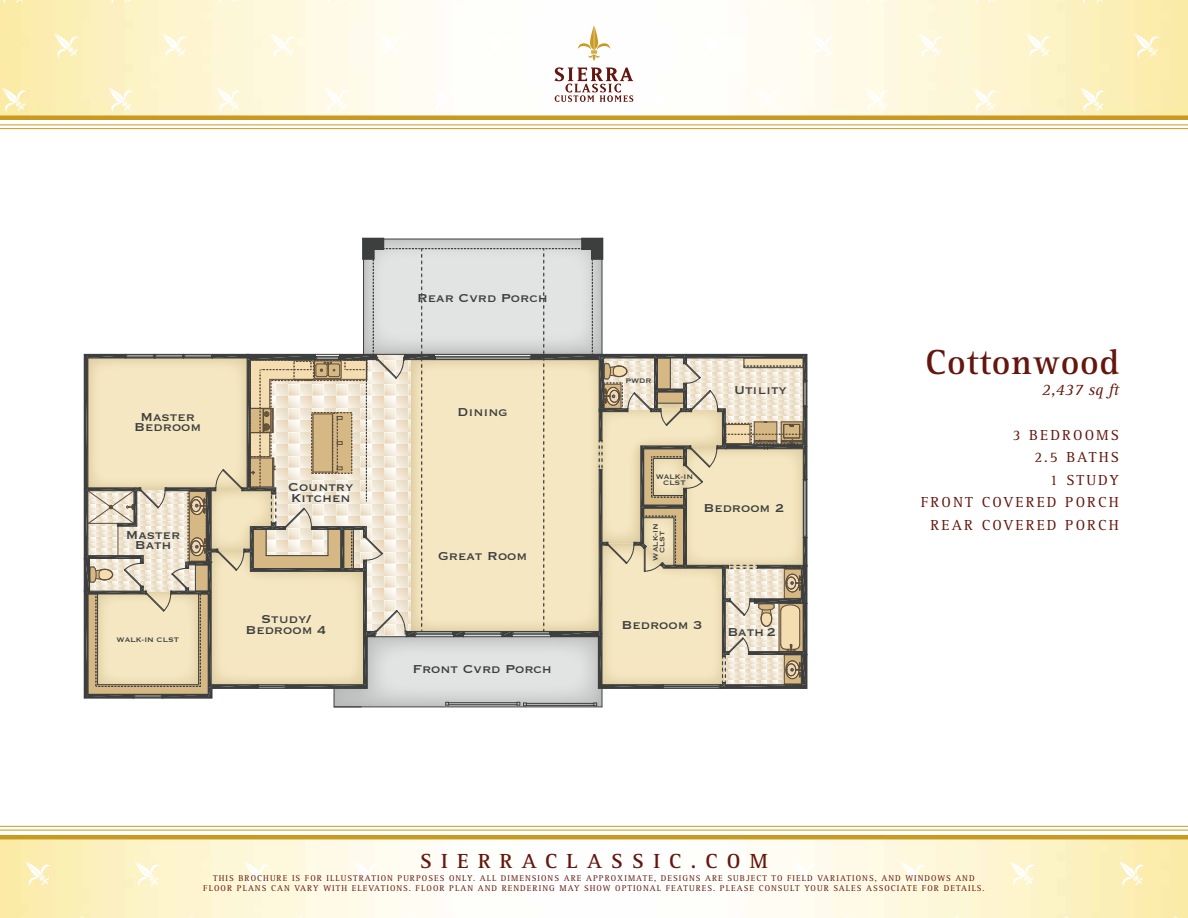
<style>
.page{position:relative;width:1188px;height:918px;background:#fff}
.page>*{position:absolute;margin:0;border:0;box-sizing:border-box;transform-origin:0 0}
.t1{font:700 36px "Rotis Serif";letter-spacing:.02em;color:#64170e}
.t2{font:700 21.15px "Rotis Serif";letter-spacing:.44em;color:#64170e}
.t3{font:italic 16.5px "Rotis Serif";color:#64170e}
.t4{font:15px/10.8px "Copperplate";color:#3d3f3f;text-align:center}
.t5{font:15px/22.5px "Rotis Serif";letter-spacing:.14em;color:#64170e;text-align:right}
.t6{font:8.7px/10.4px "Rotis Serif";letter-spacing:.12em;color:#64170e;text-align:center}
.t7{font:8.7px/6.4px "Copperplate";color:#3d3f3f;text-align:center}
.t8{font:8.55px/6.4px "Copperplate";color:#3d3f3f;text-align:center}
</style>
<div class="page">
<img style="left:0;top:0;width:1188px;height:116px">
<img style="left:0;top:839px;width:1188px;height:79px">
<svg style="left:1px;top:0;width:22px;height:4px"></svg>
<svg style="left:54px;top:33px;width:25px;height:25px"></svg>
<svg style="left:108px;top:87px;width:25px;height:25px"></svg>
<svg style="left:109px;top:0;width:22px;height:4px"></svg>
<svg style="left:162px;top:33px;width:25px;height:25px"></svg>
<svg style="left:216px;top:87px;width:25px;height:25px"></svg>
<svg style="left:217px;top:0;width:22px;height:4px"></svg>
<svg style="left:270px;top:33px;width:25px;height:25px"></svg>
<svg style="left:324px;top:87px;width:25px;height:25px"></svg>
<svg style="left:325px;top:0;width:22px;height:4px"></svg>
<svg style="left:378px;top:33px;width:25px;height:25px"></svg>
<svg style="left:432px;top:87px;width:25px;height:25px"></svg>
<svg style="left:433px;top:0;width:22px;height:4px"></svg>
<svg style="left:486px;top:33px;width:25px;height:25px"></svg>
<svg style="left:541px;top:0;width:22px;height:4px"></svg>
<svg style="left:648px;top:87px;width:25px;height:25px"></svg>
<svg style="left:649px;top:0;width:22px;height:4px"></svg>
<svg style="left:702px;top:33px;width:25px;height:25px"></svg>
<svg style="left:756px;top:87px;width:25px;height:25px"></svg>
<svg style="left:757px;top:0;width:22px;height:4px"></svg>
<svg style="left:810px;top:33px;width:25px;height:25px"></svg>
<svg style="left:864px;top:87px;width:25px;height:25px"></svg>
<svg style="left:865px;top:0;width:22px;height:4px"></svg>
<svg style="left:918px;top:33px;width:25px;height:25px"></svg>
<svg style="left:972px;top:87px;width:25px;height:25px"></svg>
<svg style="left:973px;top:0;width:22px;height:4px"></svg>
<svg style="left:1026px;top:33px;width:25px;height:25px"></svg>
<svg style="left:1080px;top:87px;width:25px;height:25px"></svg>
<svg style="left:1081px;top:0;width:22px;height:4px"></svg>
<svg style="left:1134px;top:33px;width:25px;height:25px"></svg>
<svg style="left:1187px;top:87px;width:1px;height:17px"></svg>
<hr style="left:0;top:124px;width:1188px;height:1px;background:#c99920">
<hr style="left:0;top:128px;width:1188px;height:1px;background:#c99920">
<hr style="left:0;top:116px;width:1188px;height:4px;background:#c99920">
<svg style="left:25px;top:861px;width:26px;height:26px"></svg>
<svg style="left:80px;top:916px;width:26px;height:2px"></svg>
<svg style="left:135px;top:861px;width:25px;height:26px"></svg>
<svg style="left:189px;top:916px;width:26px;height:2px"></svg>
<svg style="left:244px;top:861px;width:26px;height:26px"></svg>
<svg style="left:299px;top:916px;width:25px;height:2px"></svg>
<svg style="left:353px;top:861px;width:26px;height:26px"></svg>
<svg style="left:408px;top:916px;width:26px;height:2px"></svg>
<svg style="left:463px;top:861px;width:25px;height:26px"></svg>
<svg style="left:517px;top:916px;width:26px;height:2px"></svg>
<svg style="left:572px;top:861px;width:26px;height:26px"></svg>
<svg style="left:627px;top:916px;width:26px;height:2px"></svg>
<svg style="left:682px;top:861px;width:25px;height:26px"></svg>
<svg style="left:736px;top:916px;width:26px;height:2px"></svg>
<svg style="left:791px;top:861px;width:26px;height:26px"></svg>
<svg style="left:846px;top:916px;width:25px;height:2px"></svg>
<svg style="left:900px;top:861px;width:26px;height:26px"></svg>
<svg style="left:955px;top:916px;width:26px;height:2px"></svg>
<svg style="left:1010px;top:861px;width:25px;height:26px"></svg>
<svg style="left:1064px;top:916px;width:26px;height:2px"></svg>
<svg style="left:1119px;top:861px;width:26px;height:26px"></svg>
<svg style="left:1174px;top:916px;width:14px;height:2px"></svg>
<hr style="left:0;top:830px;width:1188px;height:1px;background:#c99920">
<hr style="left:0;top:826px;width:1188px;height:1px;background:#c99920">
<hr style="left:0;top:835px;width:1188px;height:4px;background:#c99920">
<svg style="left:2px;top:87px;width:25px;height:25px"></svg>
<svg style="left:578px;top:25px;width:41px;height:36px"></svg>
<svg style="left:540px;top:67px;width:93px;height:45px"></svg>
<svg style="left:84px;top:238px;width:724px;height:470px"></svg>
<div style="left:363px;top:238px;width:21px;height:11px;background:#3d3f3f"></div>
<div style="left:363px;top:248px;width:11px;height:11px;background:#3d3f3f"></div>
<div style="left:582px;top:238px;width:20px;height:11px;background:#3d3f3f"></div>
<div style="left:592px;top:248px;width:10px;height:11px;background:#3d3f3f"></div>
<h3 class="t4" style="left:134px;top:410px;width:69px">Master<br>Bedroom</h3>
<h3 class="t4" style="left:126px;top:528px;width:56px">Master<br>Bath</h3>
<p class="t8" style="left:117px;top:636px;width:64px">WALK-IN CLST</p>
<h3 class="t4" style="left:288px;top:481px;width:67px;text-align:left">Country<br>Kitchen</h3>
<h3 class="t4" style="left:245px;top:613px;width:82px">Study/<br>Bedroom 4</h3>
<h3 class="t4" style="left:417px;top:291px;width:132px">Rear Cvrd Porch</h3>
<h3 class="t4" style="left:458px;top:405px;width:52px">Dining</h3>
<h3 class="t4" style="left:438px;top:549px;width:91px">Great Room</h3>
<h3 class="t4" style="left:413px;top:662px;width:141px">Front Cvrd Porch</h3>
<p class="t8" style="left:625px;top:377px;width:28px">PWDR</p>
<h3 class="t4" style="left:734px;top:384px;width:54px">Utility</h3>
<p class="t8" style="left:656px;top:473px;width:39px">WALK-IN<br>CLST</p>
<p class="t7" style="left:652px;top:561px;width:39px;rotate:-90deg">WALK-IN<br>CLST</p>
<h3 class="t4" style="left:703px;top:502px;width:82px">Bedroom 2</h3>
<h3 class="t4" style="left:622px;top:619px;width:82px">Bedroom 3</h3>
<h3 class="t4" style="left:727px;top:625px;width:50px">Bath 2</h3>
<h1 class="t1" style="left:926px;top:341px;width:195px">Cottonwood</h1>
<h3 class="t3" style="left:1042px;top:380px;width:79px">2,437 sq ft</h3>
<h3 class="t5" style="left:921px;top:424px;width:200px">3 BEDROOMS<br>2.5 BATHS<br>1 STUDY<br>FRONT COVERED PORCH<br>REAR COVERED PORCH</h3>
<h2 class="t2" style="left:420px;top:849px;width:349px">SIERRACLASSIC.COM</h2>
<p class="t6" style="left:203px;top:873px;width:783px">THIS BROCHURE IS FOR ILLUSTRATION PURPOSES ONLY. ALL DIMENSIONS ARE APPROXIMATE, DESIGNS ARE SUBJECT TO FIELD VARIATIONS, AND WINDOWS AND<br>FLOOR PLANS CAN VARY WITH ELEVATIONS. FLOOR PLAN AND RENDERING MAY SHOW OPTIONAL FEATURES. PLEASE CONSULT YOUR SALES ASSOCIATE FOR DETAILS.</p>
</div>
